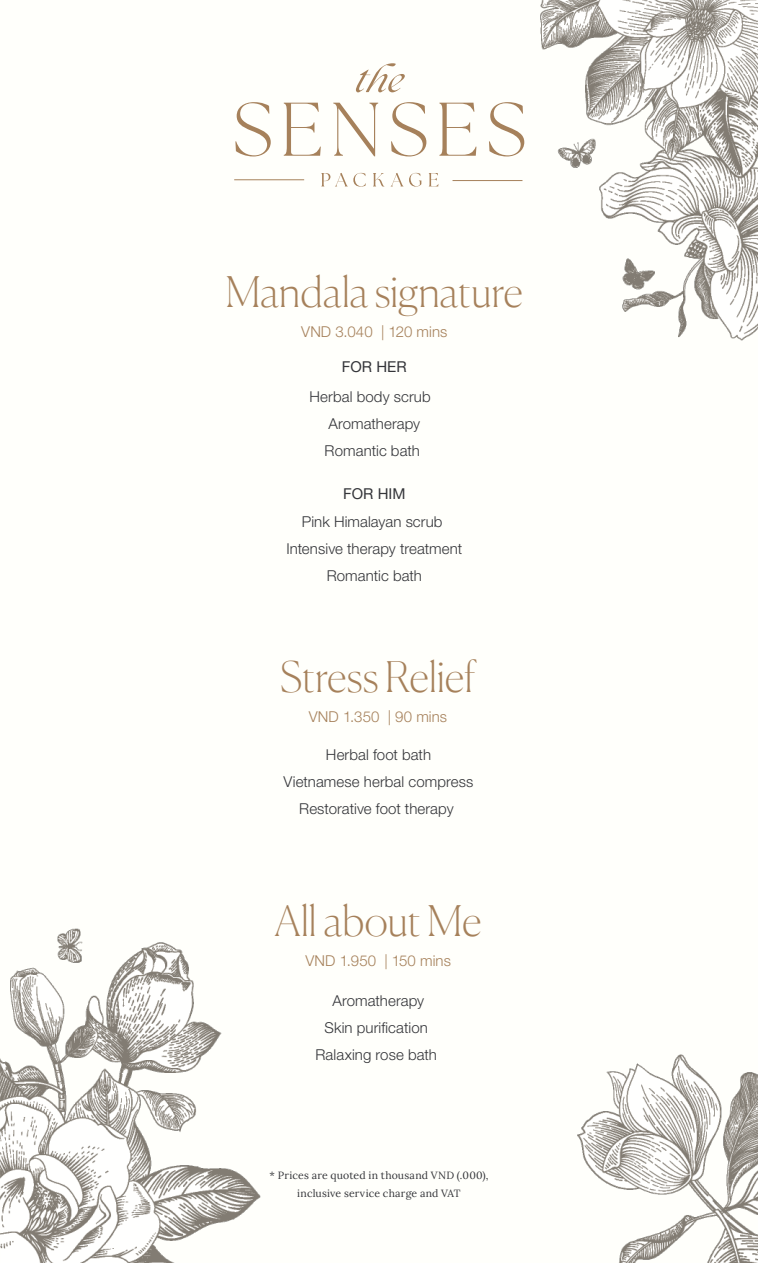
<style>
.page{position:relative;width:758px;height:1263px;background:#fff}
.page>*{position:absolute;margin:0;border:0;box-sizing:border-box;transform-origin:0 0}
.t1{font:100 42px "Canela";letter-spacing:-.01em;color:#a6815b}
.t2{font:300 15px/27px "Helvetica Neue";letter-spacing:.005em;color:#343539;text-align:center}
.t3{font:300 15px "Helvetica Neue";letter-spacing:.005em;color:#a6815b}
.t4{font:15px "Helvetica Neue";color:#343539}
.t5{font:10.5px/18px "Lora";letter-spacing:.015em;color:#343539;text-align:center}
</style>
<div class="page">
<img style="left:0;top:0;width:758px;height:1263px">
<h1 class="t1" style="left:225px;top:261px;width:299px">Mandala signature</h1>
<p class="t3" style="left:301px;top:319px;width:148px">VND 3.040 | 120 mins</p>
<p class="t4" style="left:342px;top:356px;width:66px">FOR HER</p>
<p class="t2" style="left:309px;top:382px;width:123px">Herbal body scrub<br>Aromatherapy<br>Romantic bath</p>
<p class="t4" style="left:343px;top:482px;width:64px">FOR HIM</p>
<p class="t2" style="left:286px;top:508px;width:177px">Pink Himalayan scrub<br>Intensive therapy treatment<br>Romantic bath</p>
<h1 class="t1" style="left:280px;top:646px;width:197px">Stress Relief</h1>
<p class="t3" style="left:309px;top:705px;width:140px">VND 1.350 | 90 mins</p>
<p class="t2" style="left:284px;top:740px;width:191px">Herbal foot bath<br>Vietnamese herbal compress<br>Restorative foot therapy</p>
<h1 class="t1" style="left:274px;top:890px;width:209px">All about Me</h1>
<p class="t3" style="left:305px;top:948px;width:147px">VND 1.950 | 150 mins</p>
<p class="t2" style="left:315px;top:987px;width:123px">Aromatherapy<br>Skin purification<br>Ralaxing rose bath</p>
<p class="t5" style="left:269px;top:1166px;width:220px">* Prices are quoted in thousand VND (.000), inclusive service charge and VAT</p>
</div>
